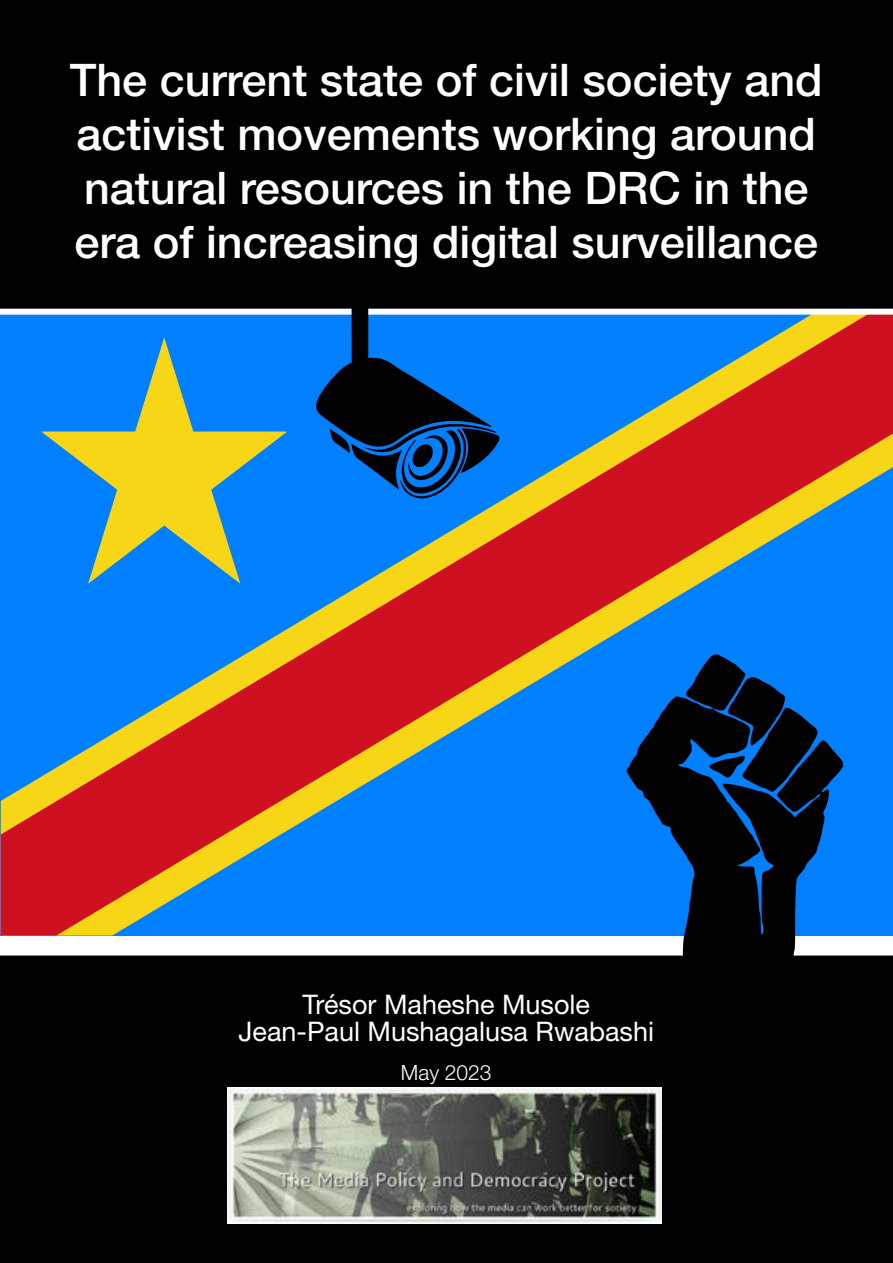
<style>
.page{position:relative;width:893px;height:1263px;background:#fff}
.page>*{position:absolute;margin:0;border:0;box-sizing:border-box;transform-origin:0 0}
.t1{font:500 45px/54px "Helvetica Neue LT Std";color:#fff}
.t2{font:27px/27px "Helvetica Neue LT Std";color:#fff;text-align:center}
.t3{font:300 21px "Helvetica Neue LT Std";color:#fff}
</style>
<div class="page">
<svg style="left:1px;top:315px;width:892px;height:620px;background:#5e709f"></svg>
<div style="left:0;top:0;width:893px;height:312px;background:#000"></div>
<div style="left:0;top:309px;width:893px;height:6px;background:#fff"></div>
<div style="left:0;top:951px;width:893px;height:312px;background:#000"></div>
<div style="left:0;top:949px;width:893px;height:6px;background:#fff"></div>
<img style="left:227px;top:1087px;width:434px;height:136px">
<svg style="left:626px;top:654px;width:217px;height:302px;background:#083c70"></svg>
<svg style="left:315px;top:308px;width:186px;height:192px;background:#0754a1"></svg>
<p class="t1" style="left:70px;top:52px;width:754px">The current state of civil society and activist movements working around natural resources in the DRC in the era of increasing digital surveillance</p>
<p class="t2" style="left:238px;top:990px;width:417px">Trésor Maheshe Musole<br>Jean-Paul Mushagalusa Rwabashi</p>
<p class="t3" style="left:401px;top:1060px;width:92px">May 2023</p>
</div>
